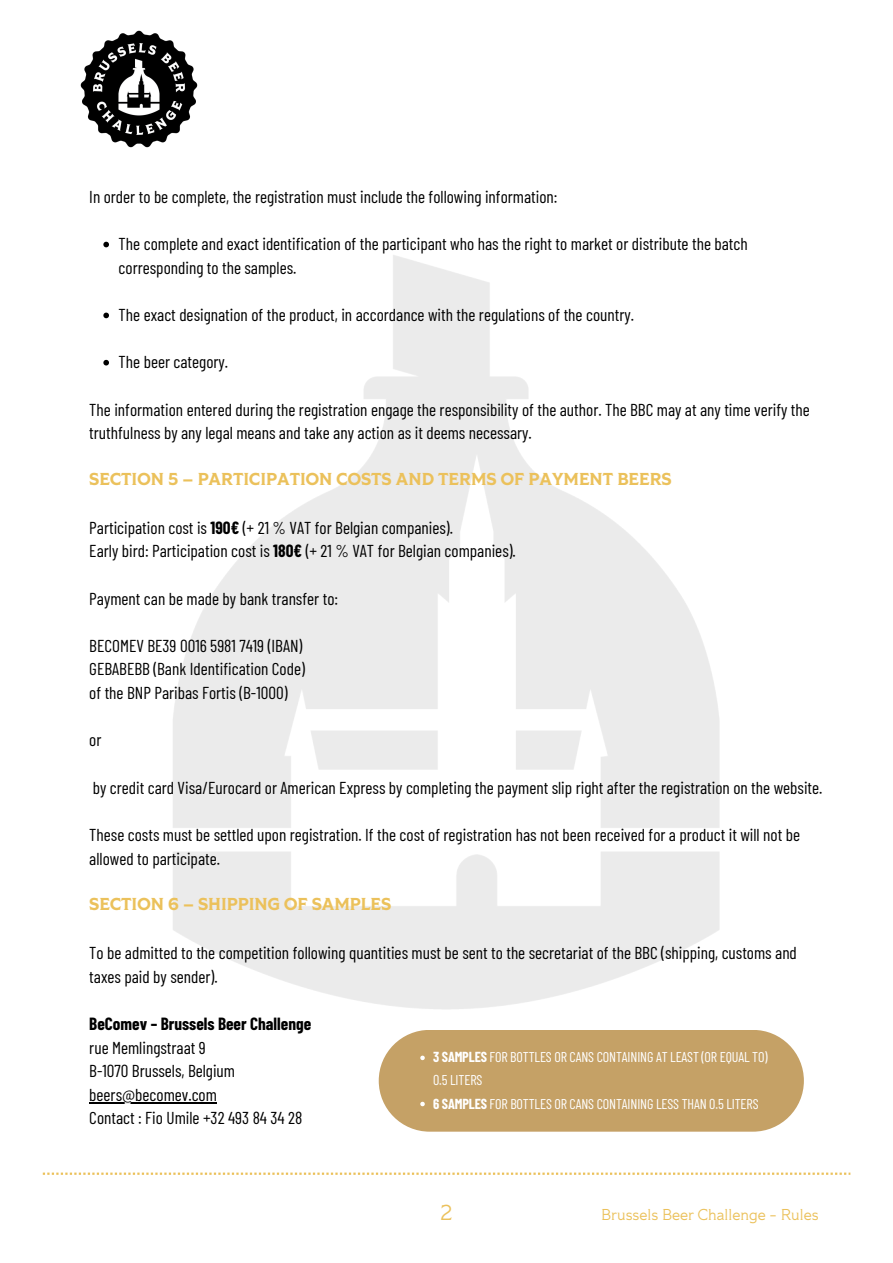
<style>
.page{position:relative;width:893px;height:1263px;background:#fff}
.page>*{position:absolute;margin:0;border:0;box-sizing:border-box;transform-origin:0 0}
.t1{font:21.75px "Tiller";color:#ebc15b}
.t2{font:17.25px/23.6px "Barlow Condensed";color:#000}
.t3{font:700 17.25px "Tiller";color:#ebc15b}
.t4{font:15.75px "Tiller";color:#ebc15b}
.t5{font:14.17px/23.1px "Barlow Condensed";letter-spacing:-.01em;color:#fff}
.s1{font-weight:700}
</style>
<div class="page">
<svg style="left:43px;top:1172px;width:807px;height:3px"></svg>
<svg style="left:103px;top:242px;width:6px;height:5px"></svg>
<svg style="left:103px;top:313px;width:6px;height:5px"></svg>
<svg style="left:103px;top:360px;width:6px;height:5px"></svg>
<hr style="left:89px;top:1102px;width:128px;height:1px;background:#000">
<div style="left:379px;top:1030px;width:425px;height:102px;background:#c5a166;border-radius:51px"></div>
<svg style="left:420px;top:1055px;width:5px;height:5px"></svg>
<svg style="left:420px;top:1102px;width:5px;height:4px"></svg>
<img style="left:81px;top:31px;width:116px;height:116px">
<p class="t2" style="left:89px;top:184px;width:470px">In order to be complete, the registration must include the following information:</p>
<h2 class="t2" style="left:119px;top:231px;width:630px">The complete and exact identification of the participant who has the right to market or distribute the batch corresponding to the samples.</h2>
<p class="t2" style="left:119px;top:302px;width:517px">The exact designation of the product, in accordance with the regulations of the country.</p>
<p class="t2" style="left:119px;top:350px;width:111px">The beer category.</p>
<p class="t2" style="left:89px;top:397px;width:722px">The information entered during the registration engage the responsibility of the author. The BBC may at any time verify the truthfulness by any legal means and take any action as it deems necessary.</p>
<h2 class="t3" style="left:89px;top:471px;width:584px">SECTION 5 – PARTICIPATION COSTS AND TERMS OF PAYMENT BEERS</h2>
<h1 class="t2" style="left:89px;top:515px;width:428px">Participation cost is <span class="s1">190€</span> (+ 21 % VAT for Belgian companies).<br>Early bird: Participation cost is <span class="s1">180€</span> (+ 21 % VAT for Belgian companies).</h1>
<h2 class="t2" style="left:89px;top:586px;width:250px">Payment can be made by bank transfer to:</h2>
<h2 class="t2" style="left:89px;top:633px;width:217px">BECOMEV BE39 0016 5981 7419 (IBAN)<br>GEBABEBB (Bank Identification Code) of the BNP Paribas Fortis (B-1000)</h2>
<h2 class="t2" style="left:89px;top:728px;width:14px">or</h2>
<h2 class="t2" style="left:93px;top:775px;width:731px">by credit card Visa/Eurocard or American Express by completing the payment slip right after the registration on the website.</h2>
<h2 class="t2" style="left:89px;top:822px;width:712px">These costs must be settled upon registration. If the cost of registration has not been received for a product it will not be allowed to participate.</h2>
<h2 class="t3" style="left:89px;top:896px;width:303px">SECTION 6 – SHIPPING OF SAMPLES</h2>
<h1 class="t2" style="left:89px;top:940px;width:709px">To be admitted to the competition following quantities must be sent to the secretariat of the BBC (shipping, customs and taxes paid by sender).</h1>
<h2 class="t2" style="left:89px;top:1011px;width:223px"><span class="s1">BeComev – Brussels Beer Challenge </span>rue Memlingstraat 9<br>B-1070 Brussels, Belgium</h2>
<h2 class="t2" style="left:89px;top:1082px;width:215px">beers@becomev.com<br>Contact : Fio Umile +32 493 84 34 28</h2>
<p class="t5" style="left:433px;top:1045px;width:336px"><span class="s1">3 SAMPLES</span> FOR BOTTLES OR CANS CONTAINING AT LEAST (OR EQUAL TO)<br>0.5 LITERS</p>
<p class="t5" style="left:433px;top:1091px;width:327px"><span class="s1">6 SAMPLES</span> FOR BOTTLES OR CANS CONTAINING LESS THAN 0.5 LITERS</p>
<p class="t1" style="left:440px;top:1203px;width:14px">2</p>
<p class="t4" style="left:601px;top:1207px;width:219px">Brussels Beer Challenge - Rules</p>
</div>
